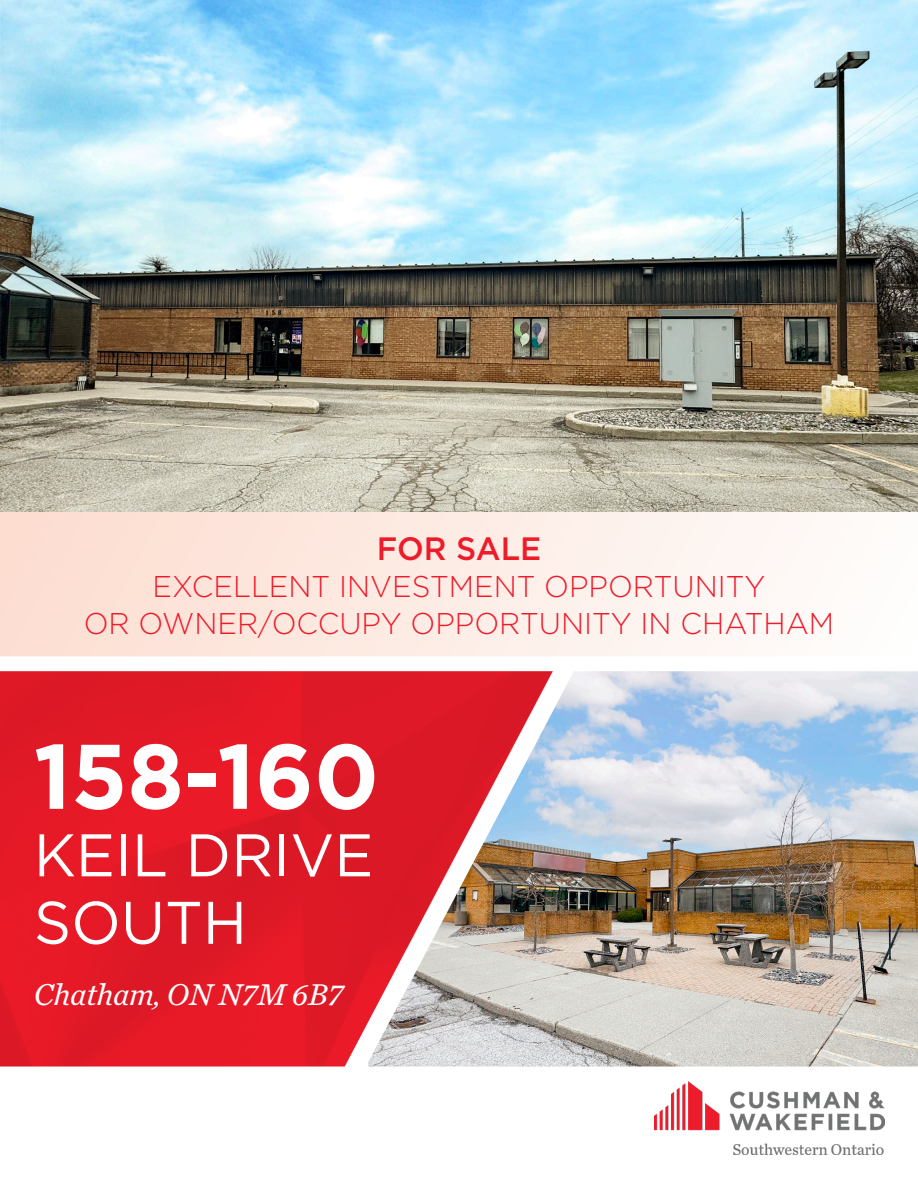
<style>
.page{position:relative;width:918px;height:1188px;background:#fff}
.page>*{position:absolute;margin:0;border:0;box-sizing:border-box;transform-origin:0 0}
.t1{font:700 91.5px "Gotham";color:#fff}
.t2{font:60px/67.5px "Gotham";color:#fff}
.t3{font:500 32.4px "Gotham";color:#ee1b2a}
.t4{font:italic 31.5px "Chronicle Text G2";color:#fff}
.t5{font:300 30px "Gotham";color:#ee1b2a}
</style>
<div class="page">
<svg style="left:0;top:512px;width:790px;height:144px"></svg>
<img style="left:655px;top:1081px;width:229px;height:73px">
<div style="left:0;top:671px;width:368px;height:395px;background:#e21927"></div>
<img style="left:368px;top:671px;width:550px;height:395px">
<img style="left:0;top:0;width:918px;height:512px">
<p class="t3" style="left:377px;top:527px;width:166px">FOR SALE</p>
<p class="t5" style="left:153px;top:567px;width:614px">EXCELLENT INVESTMENT OPPORTUNITY</p>
<p class="t5" style="left:84px;top:604px;width:752px">OR OWNER/OCCUPY OPPORTUNITY IN CHATHAM</p>
<p class="t1" style="left:34px;top:716px;width:347px">158-160</p>
<p class="t2" style="left:34px;top:820px;width:341px">KEIL DRIVE<br>SOUTH</p>
<p class="t4" style="left:34px;top:970px;width:311px">Chatham, ON N7M 6B7</p>
</div>
